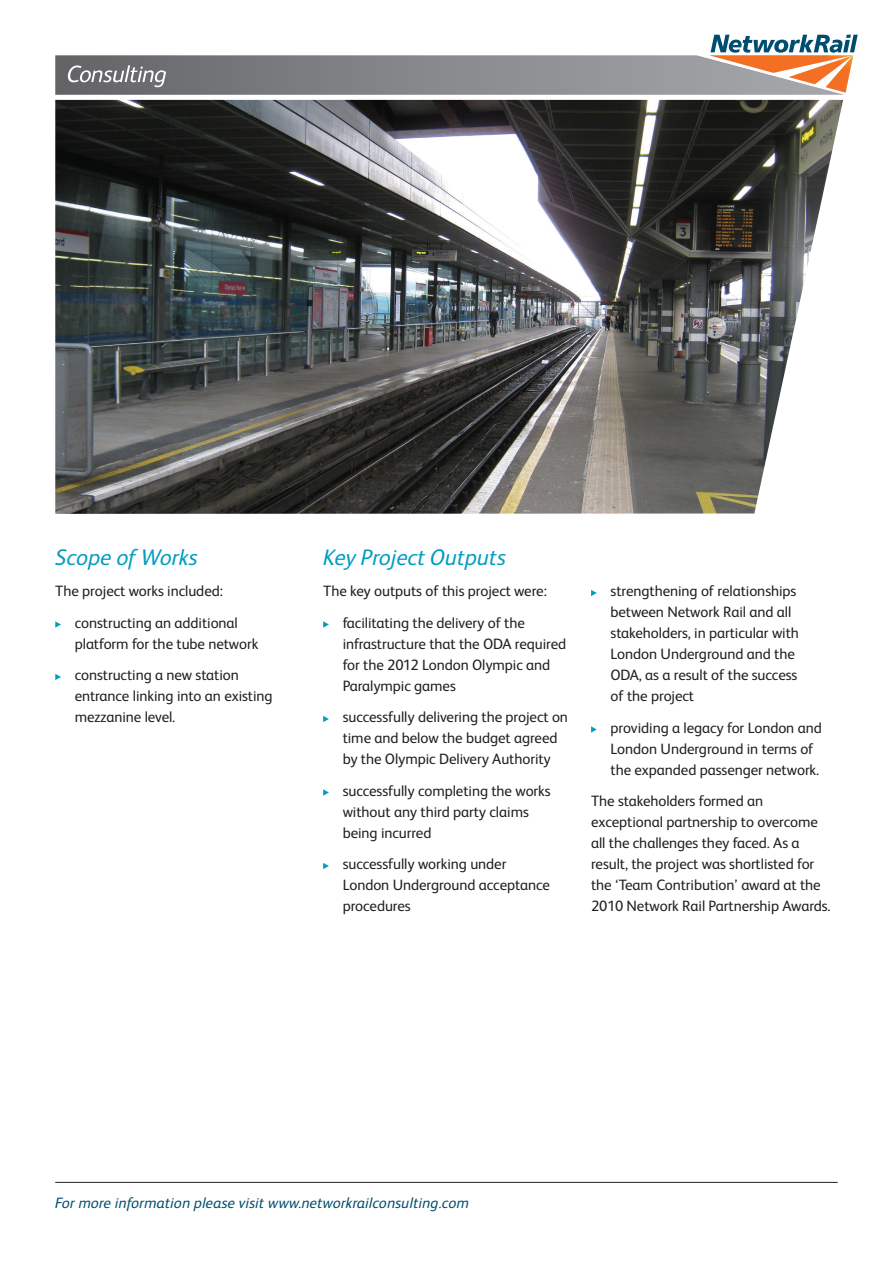
<style>
.page{position:relative;width:893px;height:1263px;background:#fff}
.page>*{position:absolute;margin:0;border:0;box-sizing:border-box;transform-origin:0 0}
.t1{font:italic 22.5px "Network Rail Sans";color:#039dc1}
.t2{font:15px/21px "Network Rail Sans";letter-spacing:-.005em;color:#231f20}
.t3{font:italic 15px "Network Rail Sans";letter-spacing:.01em;color:#004e6f}
</style>
<div class="page">
<hr style="left:55px;top:1182px;width:783px;height:1px;background:#231f20">
<svg style="left:55px;top:621px;width:6px;height:7px"></svg>
<svg style="left:55px;top:674px;width:6px;height:6px"></svg>
<svg style="left:323px;top:621px;width:6px;height:7px"></svg>
<svg style="left:323px;top:716px;width:6px;height:6px"></svg>
<svg style="left:323px;top:789px;width:6px;height:7px"></svg>
<svg style="left:323px;top:863px;width:6px;height:6px"></svg>
<svg style="left:591px;top:590px;width:6px;height:6px"></svg>
<svg style="left:591px;top:726px;width:6px;height:7px"></svg>
<svg style="left:55px;top:34px;width:803px;height:66px"></svg>
<img style="left:55px;top:100px;width:788px;height:414px">
<p class="t1" style="left:55px;top:542px;width:144px">Scope of Works</p>
<p class="t2" style="left:55px;top:580px;width:169px">The project works included:</p>
<p class="t2" style="left:75px;top:611px;width:185px">constructing an additional platform for the tube network</p>
<p class="t2" style="left:75px;top:664px;width:199px">constructing a new station entrance linking into an existing mezzanine level.</p>
<p class="t1" style="left:323px;top:542px;width:184px">Key Project Outputs</p>
<p class="t2" style="left:323px;top:580px;width:225px">The key outputs of this project were:</p>
<p class="t2" style="left:343px;top:611px;width:225px">facilitating the delivery of the infrastructure that the ODA required for the 2012 London Olympic and<br>Paralympic games</p>
<p class="t2" style="left:343px;top:706px;width:227px">successfully delivering the project on time and below the budget agreed by the Olympic Delivery Authority</p>
<p class="t2" style="left:343px;top:779px;width:210px">successfully completing the works without any third party claims being incurred</p>
<p class="t2" style="left:343px;top:853px;width:209px">successfully working under<br>London Underground acceptance procedures</p>
<p class="t2" style="left:611px;top:580px;width:190px">strengthening of relationships between Network Rail and all stakeholders, in particular with<br>London Underground and the<br>ODA, as a result of the success of the project</p>
<p class="t2" style="left:611px;top:716px;width:213px">providing a legacy for London and<br>London Underground in terms of the expanded passenger network.</p>
<p class="t2" style="left:591px;top:790px;width:241px">The stakeholders formed an exceptional partnership to overcome all the challenges they faced. As a result, the project was shortlisted for the ‘Team Contribution’ award at the 2010 Network Rail Partnership Awards.</p>
<p class="t3" style="left:55px;top:1193px;width:415px">For more information please visit www.networkrailconsulting.com</p>
</div>
